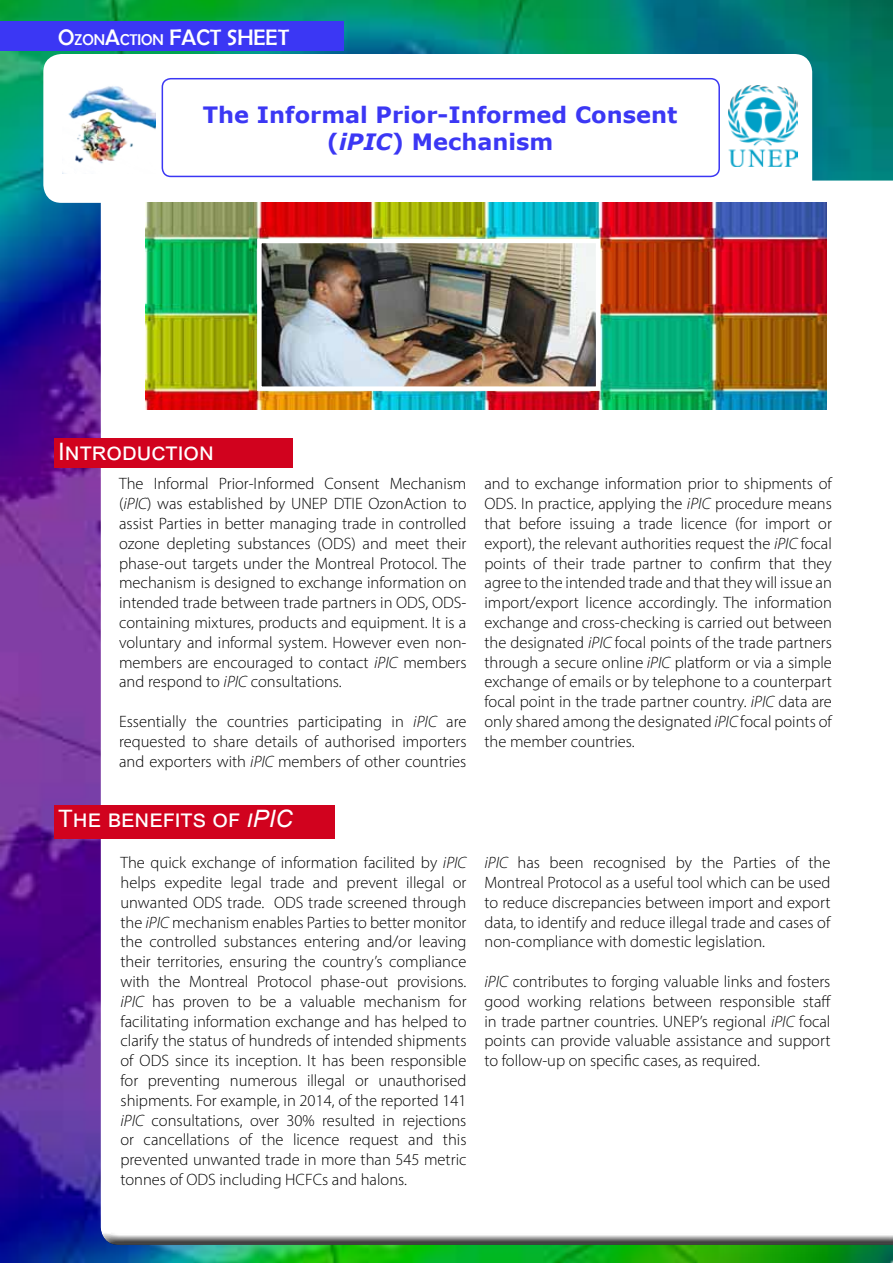
<style>
.page{position:relative;width:893px;height:1263px;background:#fff}
.page>*{position:absolute;margin:0;border:0;box-sizing:border-box;transform-origin:0 0}
.t1{font:24px "Arial";color:#fff}
.t2{font:700 22.5px/27px "Verdana";color:#3b37f4;text-align:center}
.t3{font:22.5px "Berlin Sans FB";color:#fff}
.t4{font:300 16.5px/19.8px "Myriad Pro";color:#000;text-align:justify}
.s1{font-size:15.75px}
.s2{font-style:italic}
</style>
<div class="page">
<img style="left:0;top:0;width:893px;height:1263px">
<div style="left:98px;top:184px;width:795px;height:1061px;background:#fff"></div>
<div style="left:43px;top:54px;width:769px;height:149px;background:#fff;border-radius:18px"></div>
<div style="left:162px;top:78px;width:558px;height:99px;border:2px solid #3b37f4;border-radius:9px"></div>
<div style="left:0;top:21px;width:343px;height:29px;background:#3b37f4"></div>
<div style="left:54px;top:438px;width:239px;height:30px;background:#d1021e"></div>
<img style="left:62px;top:86px;width:93px;height:88px">
<img style="left:728px;top:85px;width:69px;height:81px">
<img style="left:146px;top:203px;width:680px;height:206px">
<div style="left:54px;top:805px;width:280px;height:34px;background:#d1021e"></div>
<img style="left:262px;top:244px;width:333px;height:142px">
<div style="left:257px;top:239px;width:343px;height:152px;border:4px solid #fff"></div>
<h2 class="t3" style="left:58px;top:25px;width:232px">O<span class="s1">ZON</span>A<span class="s1">CTION</span> FACT SHEET</h2>
<h2 class="t2" style="left:203px;top:101px;width:476px">The Informal Prior-Informed Consent (<span class="s2">iPIC</span>) Mechanism</h2>
<h1 class="t1" style="left:58px;top:435px;width:157px">Introduction</h1>
<p class="t4" style="left:119px;top:474px;width:349px">The Informal Prior-Informed Consent Mechanism (<span class="s2">iPIC</span>) was established by UNEP DTIE OzonAction to assist Parties in better managing trade in controlled ozone depleting substances (ODS) and meet their phase-out targets under the Montreal Protocol. The mechanism is designed to exchange information on intended trade between trade partners in ODS, ODS&shy;containing mixtures, products and equipment. It is a voluntary and informal system. However even non&shy;members are encouraged to contact <span class="s2">iPIC</span> members and respond to <span class="s2">iPIC</span> consultations.</p>
<p class="t4" style="left:119px;top:711px;width:349px">Essentially the countries participating in <span class="s2">iPIC</span> are requested to share details of authorised importers and exporters with <span class="s2">iPIC</span> members of other countries</p>
<p class="t4" style="left:484px;top:474px;width:349px">and to exchange information prior to shipments of ODS. In practice, applying the <span class="s2">iPIC</span> procedure means that before issuing a trade licence (for import or export), the relevant authorities request the <span class="s2">iPIC</span> focal points of their trade partner to confirm that they agree to the intended trade and that they will issue an import/export licence accordingly. The information exchange and cross-checking is carried out between the designated <span class="s2">iPIC</span> focal points of the trade partners through a secure online <span class="s2">iPIC</span> platform or via a simple exchange of emails or by telephone to a counterpart focal point in the trade partner country. <span class="s2">iPIC</span> data are only shared among the designated <span class="s2">iPIC</span> focal points of the member countries.</p>
<h1 class="t1" style="left:58px;top:801px;width:236px">The benefits of <span class="s2">iPIC</span></h1>
<p class="t4" style="left:121px;top:853px;width:347px">The quick exchange of information facilited by <span class="s2">iPIC </span>helps expedite legal trade and prevent illegal or unwanted ODS trade. ODS trade screened through the <span class="s2">iPIC</span> mechanism enables Parties to better monitor the controlled substances entering and/or leaving their territories, ensuring the country’s compliance with the Montreal Protocol phase-out provisions. <span class="s2">iPIC</span> has proven to be a valuable mechanism for facilitating information exchange and has helped to clarify the status of hundreds of intended shipments of ODS since its inception. It has been responsible for preventing numerous illegal or unauthorised shipments. For example, in 2014, of the reported 141 <span class="s2">iPIC</span> consultations, over 30% resulted in rejections or cancellations of the licence request and this prevented unwanted trade in more than 545 metric tonnes of ODS including HCFCs and halons.</p>
<p class="t4" style="left:484px;top:853px;width:347px"><span class="s2">iPIC</span> has been recognised by the Parties of the Montreal Protocol as a useful tool which can be used to reduce discrepancies between import and export data, to identify and reduce illegal trade and cases of non-compliance with domestic legislation.</p>
<p class="t4" style="left:484px;top:971px;width:348px"><span class="s2">iPIC</span> contributes to forging valuable links and fosters good working relations between responsible staff in trade partner countries. UNEP’s regional <span class="s2">iPIC</span> focal points can provide valuable assistance and support to follow-up on specific cases, as required.</p>
</div>
